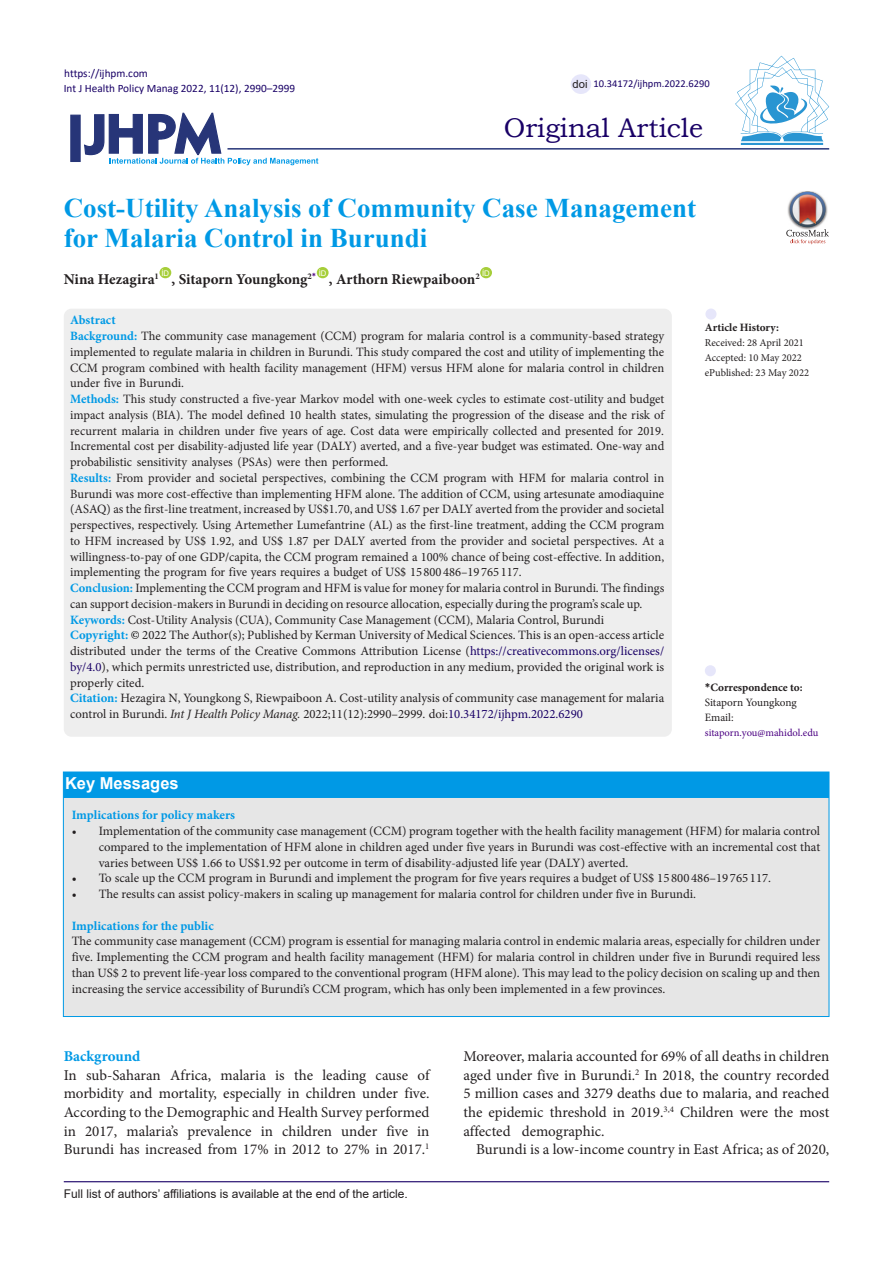
<style>
.page{position:relative;width:893px;height:1263px;background:#fff}
.page>*{position:absolute;margin:0;border:0;box-sizing:border-box;transform-origin:0 0}
.Default{font:700 27px/30px "Times New Roman";color:#0099e5}
.t1{font:27px "Bookman Old Style";color:#190066}
.t2{font:700 16.5px "Arial";color:#fff}
.t3{font:15px/18.6px "Minion Pro";color:#231f20;text-align:justify}
.Default-2{font:700 15px "Minion Pro";color:#231f20}
.heading_1{font:700 15px "Minion Pro";color:#0099e5}
.Default-3{font:12.75px/15.8px "Minion Pro";color:#231f20;text-align:justify}
.Default-4{font:700 12.75px "Minion Pro";color:#0099e5}
.t4{font:12px "Arial";color:#231f20}
.t5{font:11.25px "Calibri";color:#190066}
.t6{font:700 11.25px "Minion Pro";color:#231f20}
.t7{font:11.25px "Minion Pro";letter-spacing:-.01em;color:#231f20}
.t8{font:11.25px "Arial";color:#231f20}
.t9{font:10.5px "Minion Pro";color:#231f20}
.t10{font:10.5px "Minion Pro";color:#4b0082}
.t11{font:10.5px "Calibri";color:#190066}
.t12{font:7.8px "Arial";color:#fff}
.s1{font-weight:700;color:#0099e5}
.s2{color:#000}
.s3{color:#190066}
.s4{font-style:italic}
.s5{font-family:"Calibri"}
</style>
<div class="page">
<svg style="left:84px;top:112px;width:234px;height:53px"></svg>
<div style="left:70px;top:115px;width:11px;height:47px;background:#273578;border:1px solid #273578"></div>
<div style="left:159px;top:267px;width:12px;height:11px;background:#a6ce39;border-radius:50%"></div>
<div style="left:317px;top:267px;width:12px;height:11px;background:#a6ce39;border-radius:50%"></div>
<div style="left:480px;top:267px;width:12px;height:11px;background:#a6ce39;border-radius:50%"></div>
<hr style="left:227px;top:148px;width:602px;height:2px;background:#273578">
<div style="left:64px;top:309px;width:608px;height:428px;background:#eee;border-radius:8px"></div>
<div style="left:705px;top:665px;width:11px;height:11px;background:#e6e6fa;border-radius:50%"></div>
<div style="left:705px;top:309px;width:11px;height:11px;background:#e6e6fa;border-radius:50%"></div>
<hr style="left:64px;top:1181px;width:765px;height:1px;background:#190066">
<hr style="left:741px;top:143px;width:82px;height:2px;background:#2995d2">
<svg style="left:735px;top:56px;width:94px;height:85px"></svg>
<div style="left:571px;top:74px;width:20px;height:20px;background:#e6e6fa;border-radius:50%"></div>
<img style="left:801px;top:191px;width:13px;height:1px">
<svg style="left:786px;top:192px;width:43px;height:52px"></svg>
<div style="left:63px;top:772px;width:766px;height:245px;background:#e6e6e6;border:1px solid #0099e5"></div>
<div style="left:63px;top:772px;width:766px;height:26px;background:#0099e5"></div>
<p class="t5" style="left:64px;top:65px;width:85px">https://ijhpm.com</p>
<p class="t5" style="left:64px;top:81px;width:233px">Int J Health Policy Manag 2022, 11(12), 2990–2999</p>
<p class="t8" style="left:573px;top:76px;width:17px">doi</p>
<p class="t11" style="left:593px;top:76px;width:118px">10.34172/ijhpm.2022.6290</p>
<p class="t1" style="left:504px;top:110px;width:201px">Original Article</p>
<p class="Default" style="left:64px;top:192px;width:634px">Cost-Utility Analysis of Community Case Management for Malaria Control in Burundi</p>
<p class="Default-2" style="left:64px;top:268px;width:97px">Nina Hezagira<sup>1</sup></p>
<p class="t12" style="left:161px;top:268px;width:9px">ID</p>
<p class="Default-2" style="left:172px;top:268px;width:146px">, Sitaporn Youngkong<sup>2</sup><sup>*</sup></p>
<p class="t12" style="left:319px;top:268px;width:9px">ID</p>
<p class="t12" style="left:482px;top:268px;width:9px">ID</p>
<p class="Default-2" style="left:329px;top:268px;width:152px">, Arthorn Riewpaiboon<sup>2</sup></p>
<p class="Default-4" style="left:70px;top:311px;width:47px">Abstract</p>
<p class="Default-3" style="left:70px;top:328px;width:596px"><span class="s1">Background:</span> The community case management (CCM) program for malaria control is a community-based strategy implemented to regulate malaria in children in Burundi. This study compared the cost and utility of implementing the CCM program combined with health facility management (HFM) versus HFM alone for malaria control in children under five in Burundi.</p>
<p class="Default-3" style="left:70px;top:391px;width:596px"><span class="s1">Methods:</span> This study constructed a five-year Markov model with one-week cycles to estimate cost-utility and budget impact analysis (BIA). The model defined 10 health states, simulating the progression of the disease and the risk of recurrent malaria in children under five years of age. Cost data were empirically collected and presented for 2019.<br>Incremental cost per disability-adjusted life year (DALY) averted, and a five-year budget was estimated. One-way and probabilistic sensitivity analyses (PSAs) were then performed.</p>
<p class="Default-3" style="left:70px;top:470px;width:596px"><span class="s1">Results:</span> From provider and societal perspectives, combining the CCM program with HFM for malaria control in Burundi was more cost-effective than implementing HFM alone. The addition of CCM, using artesunate amodiaquine (ASAQ) as the first-line treatment, increased by US$1.70, and US$ 1.67 per DALY averted from the provider and societal perspectives, respectively. Using Artemether Lumefantrine (AL) as the first-line treatment, adding the CCM program to HFM increased by US$ 1.92, and US$ 1.87 per DALY averted from the provider and societal perspectives. At a willingness-to-pay of one GDP/capita, the CCM program remained a 100% chance of being cost-effective. In addition, implementing the program for five years requires a budget of US$ 15 800 486–19 765 117.</p>
<p class="Default-3" style="left:70px;top:580px;width:596px"><span class="s1">Conclusion:</span> Implementing the CCM program and HFM is value for money for malaria control in Burundi. The findings can support decision-makers in Burundi in deciding on resource allocation, especially during the program’s scale up.</p>
<p class="Default-3" style="left:70px;top:612px;width:536px"><span class="s1">Keywords:</span> Cost-Utility Analysis (CUA), Community Case Management (CCM), Malaria Control, Burundi</p>
<p class="Default-3" style="left:70px;top:627px;width:596px"><span class="s1">Copyright:</span> <span class="s2">©</span> 2022 The Author(s); Published by Kerman University of Medical Sciences. This is an open-access article distributed under the terms of the Creative Commons Attribution License (<span class="s3">https://creativecommons.org/licenses/ by/4.0</span>), which permits unrestricted use, distribution, and reproduction in any medium, provided the original work is properly cited.</p>
<p class="Default-3" style="left:70px;top:690px;width:596px"><span class="s1">Citation:</span> Hezagira N, Youngkong S, Riewpaiboon A. Cost-utility analysis of community case management for malaria control in Burundi. <span class="s4">Int J Health Policy Manag.</span> 2022;11(12):2990–2999. doi:<span class="s3">10.34172/ijhpm.2022.6290</span></p>
<p class="t6" style="left:705px;top:320px;width:76px">Article History:</p>
<p class="t9" style="left:705px;top:336px;width:101px">Received: 28 April 2021</p>
<p class="t9" style="left:705px;top:351px;width:99px">Accepted: 10 May 2022</p>
<p class="t9" style="left:705px;top:366px;width:106px">ePublished: 23 May 2022</p>
<p class="t6" style="left:705px;top:680px;width:99px"><span class="s5">*</span>Correspondence to:</p>
<p class="t7" style="left:705px;top:695px;width:94px">Sitaporn Youngkong</p>
<p class="t7" style="left:705px;top:710px;width:30px">Email:</p>
<p class="t10" style="left:705px;top:726px;width:115px">sitaporn.you@mahidol.edu</p>
<p class="t2" style="left:65px;top:771px;width:115px">Key Messages</p>
<p class="Default-4" style="left:72px;top:806px;width:165px">Implications for policy makers</p>
<p class="Default-3" style="left:99px;top:823px;width:723px;text-indent:-27px">• Implementation of the community case management (CCM) program together with the health facility management (HFM) for malaria control compared to the implementation of HFM alone in children aged under five years in Burundi was cost-effective with an incremental cost that varies between US$ 1.66 to US$1.92 per outcome in term of disability-adjusted life year (DALY) averted.</p>
<p class="Default-3" style="left:72px;top:870px;width:701px">• To scale up the CCM program in Burundi and implement the program for five years requires a budget of US$ 15 800 486–19 765 117.</p>
<p class="Default-3" style="left:72px;top:886px;width:626px">• The results can assist policy-makers in scaling up management for malaria control for children under five in Burundi.</p>
<p class="Default-4" style="left:72px;top:916px;width:144px">Implications for the public</p>
<p class="Default-3" style="left:72px;top:933px;width:750px">The community case management (CCM) program is essential for managing malaria control in endemic malaria areas, especially for children under five. Implementing the CCM program and health facility management (HFM) for malaria control in children under five in Burundi required less than US$ 2 to prevent life-year loss compared to the conventional program (HFM alone). This may lead to the policy decision on scaling up and then increasing the service accessibility of Burundi’s CCM program, which has only been implemented in a few provinces.</p>
<p class="heading_1" style="left:64px;top:1046px;width:78px">Background</p>
<p class="t3" style="left:64px;top:1066px;width:367px">In sub-Saharan Africa, malaria is the leading cause of morbidity and mortality, especially in children under five.<br>According to the Demographic and Health Survey performed in 2017, malaria’s prevalence in children under five in Burundi has increased from 17% in 2012 to 27% in 2017.<sup>1</sup></p>
<p class="t4" style="left:64px;top:1185px;width:346px">Full list of authors’ affiliations is available at the end of the article.</p>
<p class="t3" style="left:463px;top:1047px;width:367px">Moreover, malaria accounted for 69% of all deaths in children aged under five in Burundi.<sup>2</sup> In 2018, the country recorded 5 million cases and 3279 deaths due to malaria, and reached the epidemic threshold in 2019.<sup>3,4</sup> Children were the most affected demographic.</p>
<p class="t3" style="left:476px;top:1140px;width:355px">Burundi is a low-income country in East Africa; as of 2020,</p>
</div>
